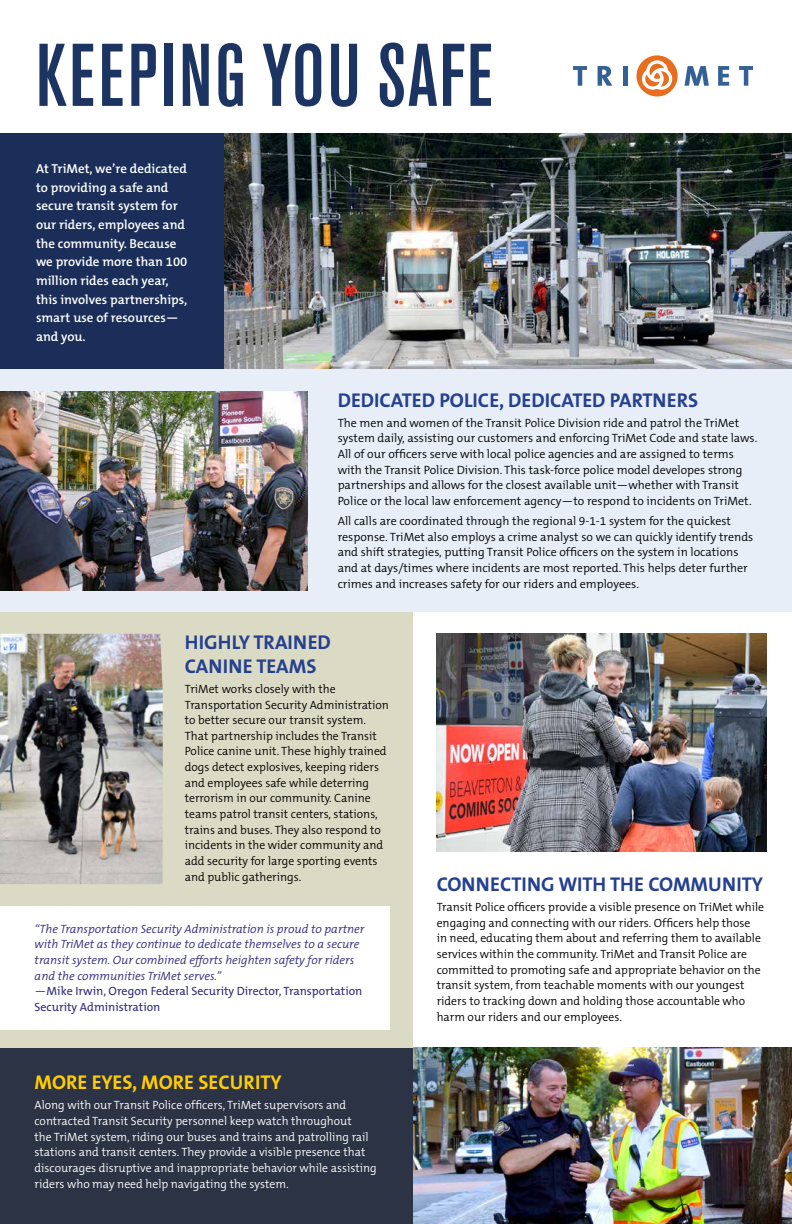
<style>
.page{position:relative;width:792px;height:1224px;background:#fff}
.page>*{position:absolute;margin:0;border:0;box-sizing:border-box;transform-origin:0 0}
.t1{font:500 condensed 88px "Akzidenz Grotesk Std";letter-spacing:.03em;color:#1c3461}
.t2{font:700 20px/24px "The Mix B7";color:#25408f}
.t3{font:700 20px "The Mix B7";color:#ffcd03}
.t4{font:600 13px/18.7px "The Mix B6";color:#fff}
.t5{font:300 12px/15.6px "The Mix B4";color:#000}
.t6{font:300 12px/15.6px "The Mix B4";color:#fff}
.t7{font:italic 300 12px/15.6px "The Mix B4";color:#312b7e}
.t8{font:12px/15.6px "The Mix B5 Plain";color:#312b7e}
.s1{font-family:"The Mix B4";font-weight:300}
</style>
<div class="page">
<img style="left:223px;top:134px;width:569px;height:235px">
<div style="left:0;top:612px;width:413px;height:436px;background:#dbdbc5"></div>
<div style="left:0;top:1048px;width:413px;height:176px;background:#2b3344"></div>
<img style="left:413px;top:1048px;width:379px;height:176px">
<div style="left:0;top:369px;width:792px;height:243px;background:#e7eef8"></div>
<div style="left:0;top:134px;width:223px;height:235px;background:#1a2e59"></div>
<img style="left:437px;top:634px;width:329px;height:217px">
<svg style="left:573px;top:66px;width:14px;height:20px"></svg>
<svg style="left:598px;top:66px;width:14px;height:20px"></svg>
<div style="left:623px;top:66px;width:5px;height:20px;background:#336195"></div>
<svg style="left:685px;top:66px;width:24px;height:20px"></svg>
<svg style="left:718px;top:66px;width:11px;height:20px"></svg>
<svg style="left:739px;top:66px;width:14px;height:20px"></svg>
<div style="left:637px;top:55px;width:41px;height:42px;background:#e86d1f;border-radius:50%"></div>
<svg style="left:642px;top:60px;width:30px;height:30px"></svg>
<img style="left:0;top:392px;width:307px;height:199px">
<img style="left:0;top:634px;width:163px;height:250px">
<div style="left:0;top:906px;width:389px;height:123px;background:#fff"></div>
<h1 class="t1" style="left:36px;top:26px;width:458px">KEEPING YOU SAFE</h1>
<p class="t4" style="left:36px;top:160px;width:153px">At TriMet, we’re dedicated to providing a safe and secure transit system for our riders, employees and the community. Because we provide more than 100 million rides each year, this involves partnerships, smart use of resources— and you.</p>
<h2 class="t2" style="left:338px;top:388px;width:362px">DEDICATED POLICE, DEDICATED PARTNERS</h2>
<p class="t5" style="left:338px;top:415px;width:421px">The men and women of the Transit Police Division ride and patrol the TriMet system daily, assisting our customers and enforcing TriMet Code and state laws.<br>All of our officers serve with local police agencies and are assigned to terms with the Transit Police Division. This task-force police model developes strong partnerships and allows for the closest available unit—whether with Transit Police or the local law enforcement agency—to respond to incidents on TriMet.</p>
<p class="t5" style="left:338px;top:514px;width:417px">All calls are coordinated through the regional 9-1-1 system for the quickest response. TriMet also employs a crime analyst so we can quickly identify trends and shift strategies, putting Transit Police officers on the system in locations and at days/times where incidents are most reported. This helps deter further crimes and increases safety for our riders and employees.</p>
<h2 class="t2" style="left:185px;top:631px;width:148px">HIGHLY TRAINED<br>CANINE TEAMS</h2>
<p class="t5" style="left:185px;top:681px;width:206px">TriMet works closely with the Transportation Security Administration to better secure our transit system.<br>That partnership includes the Transit Police canine unit. These highly trained dogs detect explosives, keeping riders and employees safe while deterring terrorism in our community. Canine teams patrol transit centers, stations, trains and buses. They also respond to incidents in the wider community and add security for large sporting events and public gatherings.</p>
<p class="t7" style="left:35px;top:921px;width:331px">“The Transportation Security Administration is proud to partner with TriMet as they continue to dedicate themselves to a secure transit system. Our combined efforts heighten safety for riders and the communities TriMet serves.”</p>
<p class="t8" style="left:35px;top:984px;width:329px"><span class="s1">—</span>Mike Irwin, Oregon Federal Security Director, Transportation<br>Security Administration</p>
<h2 class="t3" style="left:35px;top:1072px;width:249px">MORE EYES, MORE SECURITY</h2>
<p class="t6" style="left:35px;top:1098px;width:344px">Along with our Transit Police officers, TriMet supervisors and contracted Transit Security personnel keep watch throughout<br>the TriMet system, riding our buses and trains and patrolling rail stations and transit centers. They provide a visible presence that discourages disruptive and inappropriate behavior while assisting riders who may need help navigating the system.</p>
<h2 class="t2" style="left:437px;top:873px;width:328px">CONNECTING WITH THE COMMUNITY</h2>
<p class="t5" style="left:437px;top:900px;width:329px">Transit Police officers provide a visible presence on TriMet while engaging and connecting with our riders. Officers help those<br>in need, educating them about and referring them to available services within the community. TriMet and Transit Police are committed to promoting safe and appropriate behavior on the transit system, from teachable moments with our youngest riders to tracking down and holding those accountable who harm our riders and our employees.</p>
</div>
